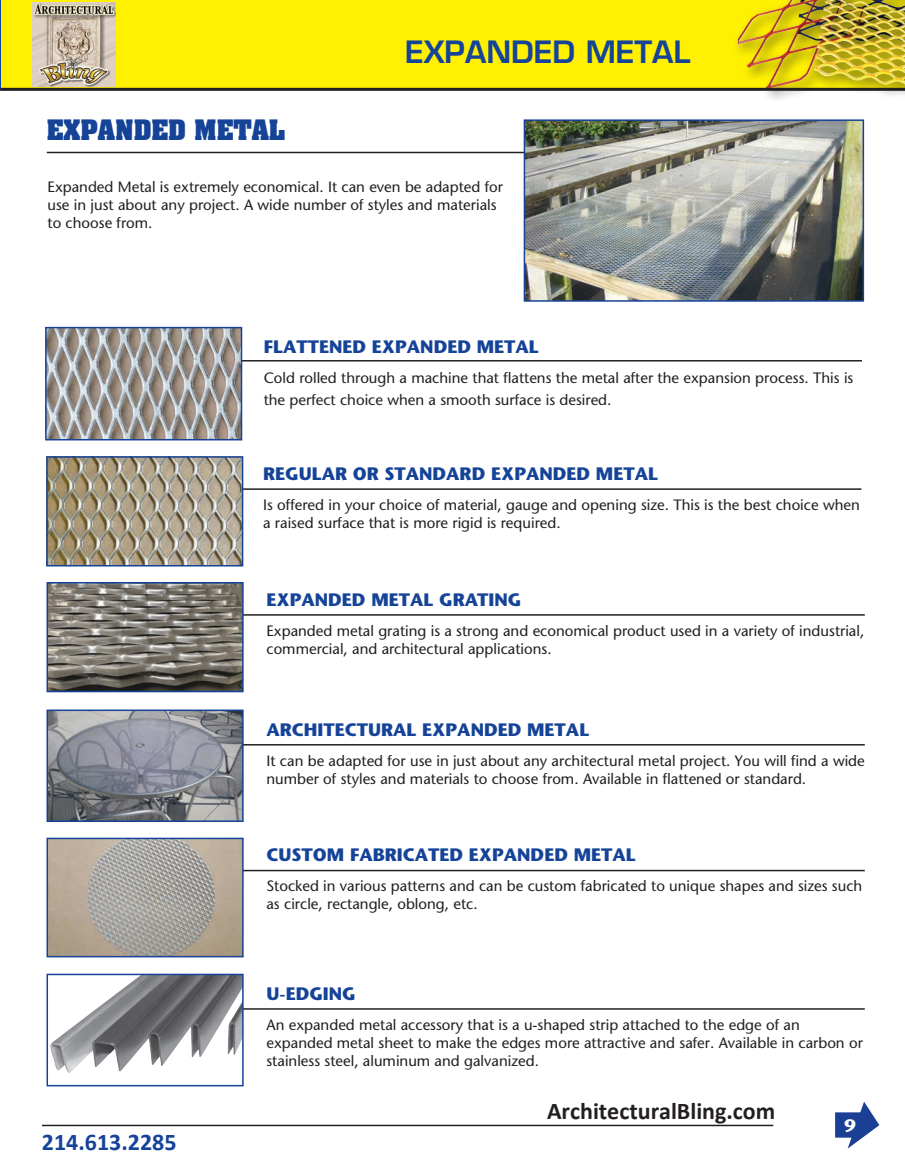
<style>
.page{position:relative;width:905px;height:1175px;background:#fff}
.page>*{position:absolute;margin:0;border:0;box-sizing:border-box;transform-origin:0 0}
.t1{font:600 30px "Eurostile";color:#154398}
.t2{font:700 24px "Calibri";color:#231f20}
.t3{font:700 24px "Aachen";color:#154398}
.t4{font:700 24px "Calibri";color:#154398}
.t5{font:700 18px "Stone Sans";color:#154398}
.t6{font:700 18px "Stone Sans";color:#fff}
.t7{font:15px/18px "Stone Sans";color:#231f20}
</style>
<div class="page">
<div style="left:0;top:0;width:904px;height:89px;background:#fff101"></div>
<svg style="left:835px;top:1101px;width:44px;height:47px"></svg>
<hr style="left:42px;top:1124px;width:731px;height:2px;background:#231f20">
<div style="left:732px;top:0;width:172px;height:103px;background:#231f20;opacity:.75"></div>
<img style="left:737px;top:0;width:167px;height:88px">
<hr style="left:0;top:88px;width:904px;height:3px;background:#231f20">
<hr style="left:47px;top:152px;width:816px;height:1px;background:#231f20">
<img style="left:526px;top:122px;width:335px;height:177px">
<div style="left:523px;top:119px;width:341px;height:183px;border:2px solid #154398"></div>
<hr style="left:231px;top:360px;width:630px;height:1px;background:#231f20">
<hr style="left:234px;top:614px;width:630px;height:1px;background:#231f20">
<hr style="left:234px;top:744px;width:630px;height:1px;background:#231f20">
<hr style="left:234px;top:869px;width:630px;height:2px;background:#231f20">
<img style="left:49px;top:840px;width:192px;height:114px">
<div style="left:46px;top:837px;width:198px;height:120px;border:2px solid #154398"></div>
<img style="left:49px;top:712px;width:192px;height:107px">
<div style="left:46px;top:709px;width:198px;height:113px;border:2px solid #154398"></div>
<hr style="left:234px;top:1008px;width:630px;height:1px;background:#231f20">
<img style="left:50px;top:976px;width:191px;height:97px">
<div style="left:46px;top:973px;width:198px;height:113px;border:2px solid #154398"></div>
<img style="left:49px;top:585px;width:192px;height:104px">
<div style="left:46px;top:582px;width:198px;height:110px;border:2px solid #154398"></div>
<img style="left:48px;top:330px;width:191px;height:107px">
<div style="left:45px;top:327px;width:197px;height:113px;border:2px solid #154398"></div>
<hr style="left:230px;top:488px;width:631px;height:2px;background:#231f20">
<img style="left:49px;top:459px;width:191px;height:104px">
<div style="left:46px;top:456px;width:197px;height:110px;border:2px solid #154398"></div>
<img style="left:32px;top:3px;width:83px;height:83px">
<p class="t3" style="left:47px;top:112px;width:240px">EXPANDED METAL</p>
<p class="t1" style="left:405px;top:34px;width:287px">EXPANDED METAL</p>
<p class="t7" style="left:48px;top:178px;width:457px">Expanded Metal is extremely economical. It can even be adapted for use in just about any project. A wide number of styles and materials to choose from.</p>
<p class="t5" style="left:264px;top:335px;width:277px">FLATTENED EXPANDED METAL</p>
<p class="t7" style="left:264px;top:367px;width:591px;line-height:21.6px">Cold rolled through a machine that flattens the metal after the expansion process. This is the perfect choice when a smooth surface is desired.</p>
<p class="t5" style="left:263px;top:462px;width:396px">REGULAR OR STANDARD EXPANDED METAL</p>
<p class="t7" style="left:263px;top:495px;width:598px">Is offered in your choice of material, gauge and opening size. This is the best choice when a raised surface that is more rigid is required.</p>
<p class="t5" style="left:266px;top:588px;width:256px">EXPANDED METAL GRATING</p>
<p class="t7" style="left:266px;top:621px;width:599px">Expanded metal grating is a strong and economical product used in a variety of industrial, commercial, and architectural applications.</p>
<p class="t5" style="left:266px;top:718px;width:324px">ARCHITECTURAL EXPANDED METAL</p>
<p class="t7" style="left:266px;top:751px;width:600px">It can be adapted for use in just about any architectural metal project. You will find a wide number of styles and materials to choose from. Available in flattened or standard.</p>
<p class="t5" style="left:266px;top:843px;width:371px">CUSTOM FABRICATED EXPANDED METAL</p>
<p class="t7" style="left:266px;top:877px;width:597px">Stocked in various patterns and can be custom fabricated to unique shapes and sizes such as circle, rectangle, oblong, etc.</p>
<p class="t5" style="left:266px;top:982px;width:91px">U-EDGING</p>
<p class="t7" style="left:266px;top:1015px;width:535px">An expanded metal accessory that is a u-shaped strip attached to the edge of an</p>
<p class="t7" style="left:266px;top:1033px;width:598px">expanded metal sheet to make the edges more attractive and safer. Available in carbon or stainless steel, aluminum and galvanized.</p>
<h2 class="t4" style="left:42px;top:1125px;width:136px">214.613.2285</h2>
<h2 class="t2" style="left:547px;top:1094px;width:230px">ArchitecturalBling.com</h2>
<p class="t6" style="left:844px;top:1114px;width:13px">9</p>
</div>
